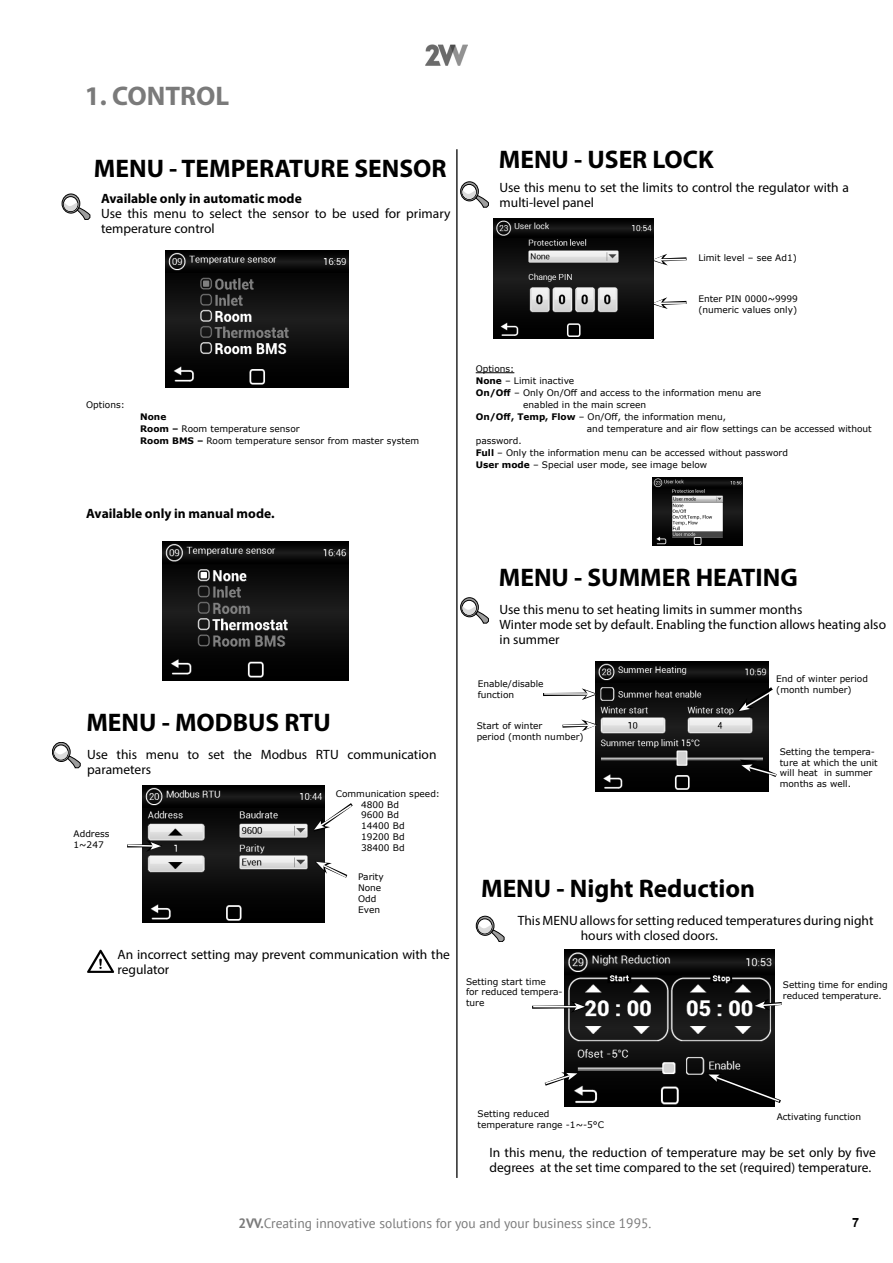
<style>
.page{position:relative;width:893px;height:1263px;background:#fff}
.page>*{position:absolute;margin:0;border:0;box-sizing:border-box;transform-origin:0 0}
.t1{font:700 27px "Myriad Pro";color:#7a7a7a}
.t2{font:700 25.5px "Myriad Pro";color:#000}
.t3{font:13.5px/15px "Myriad Pro";color:#000}
.t4{font:13.5px "PT Sans";color:#7a7a7a}
.t5{font:700 13.5px "Myriad Pro";color:#000}
.t6{font:700 12.75px "Arial";color:#000}
.t7{font:9px/10.8px "Verdana";color:#000}
.s1{font-weight:700}
</style>
<div class="page">
<img style="left:425px;top:45px;width:43px;height:21px">
<img style="left:595px;top:661px;width:173px;height:130px">
<img style="left:142px;top:785px;width:183px;height:137px">
<svg style="left:52px;top:742px;width:18px;height:19px"></svg>
<div style="left:52px;top:742px;width:18px;height:20px;border:1px solid #000;border-radius:50%"></div>
<div style="left:53px;top:745px;width:15px;height:15px;border:1px solid #000;border-radius:50%"></div>
<svg style="left:54px;top:748px;width:27px;height:20px"></svg>
<svg style="left:127px;top:840px;width:35px;height:12px"></svg>
<svg style="left:315px;top:862px;width:33px;height:18px"></svg>
<svg style="left:314px;top:800px;width:39px;height:32px"></svg>
<svg style="left:87px;top:950px;width:27px;height:23px"></svg>
<svg style="left:62px;top:194px;width:18px;height:19px"></svg>
<div style="left:62px;top:194px;width:18px;height:19px;border:1px solid #000;border-radius:50%"></div>
<svg style="left:63px;top:197px;width:15px;height:14px"></svg>
<div style="left:63px;top:196px;width:15px;height:16px;border:1px solid #000;border-radius:50%"></div>
<svg style="left:64px;top:200px;width:26px;height:20px"></svg>
<img style="left:165px;top:250px;width:183px;height:138px">
<img style="left:163px;top:541px;width:185px;height:139px">
<hr style="left:456px;top:149px;width:1px;height:1029px;background:#000">
<svg style="left:461px;top:182px;width:17px;height:19px"></svg>
<div style="left:460px;top:181px;width:19px;height:20px;border:1px solid #000;border-radius:50%"></div>
<svg style="left:462px;top:184px;width:14px;height:15px"></svg>
<div style="left:462px;top:184px;width:15px;height:16px;border:1px solid #000;border-radius:50%"></div>
<svg style="left:462px;top:188px;width:27px;height:20px"></svg>
<svg style="left:461px;top:598px;width:17px;height:19px"></svg>
<div style="left:460px;top:597px;width:19px;height:20px;border:1px solid #000;border-radius:50%"></div>
<svg style="left:462px;top:600px;width:14px;height:15px"></svg>
<div style="left:462px;top:600px;width:15px;height:15px;border:1px solid #000;border-radius:50%"></div>
<svg style="left:462px;top:604px;width:27px;height:19px"></svg>
<svg style="left:654px;top:254px;width:33px;height:11px"></svg>
<svg style="left:654px;top:297px;width:33px;height:12px"></svg>
<hr style="left:476px;top:372px;width:38px;height:1px;background:#000">
<svg style="left:737px;top:684px;width:36px;height:27px"></svg>
<svg style="left:562px;top:719px;width:36px;height:12px"></svg>
<hr style="left:543px;top:693px;width:44px;height:3px;background:#000">
<hr style="left:544px;top:693px;width:44px;height:2px;background:#fff">
<svg style="left:582px;top:688px;width:16px;height:12px"></svg>
<img style="left:493px;top:218px;width:161px;height:121px">
<img style="left:652px;top:477px;width:91px;height:68px">
<svg style="left:740px;top:760px;width:37px;height:20px"></svg>
<svg style="left:476px;top:916px;width:18px;height:19px"></svg>
<div style="left:476px;top:916px;width:18px;height:20px;border:1px solid #000;border-radius:50%"></div>
<svg style="left:478px;top:919px;width:14px;height:15px"></svg>
<div style="left:477px;top:918px;width:15px;height:16px;border:1px solid #000;border-radius:50%"></div>
<svg style="left:478px;top:922px;width:26px;height:20px"></svg>
<img style="left:565px;top:950px;width:209px;height:157px">
<svg style="left:532px;top:1005px;width:39px;height:4px"></svg>
<hr style="left:533px;top:1006px;width:44px;height:1px;background:#fff">
<svg style="left:571px;top:1001px;width:16px;height:12px"></svg>
<svg style="left:753px;top:999px;width:29px;height:11px"></svg>
<svg style="left:705px;top:1073px;width:76px;height:32px;background:#222"></svg>
<svg style="left:544px;top:1072px;width:34px;height:16px"></svg>
<h1 class="t1" style="left:85px;top:79px;width:146px">1. CONTROL</h1>
<h2 class="t2" style="left:94px;top:151px;width:354px">MENU - TEMPERATURE SENSOR</h2>
<h3 class="t5" style="left:101px;top:190px;width:202px">Available only in automatic mode</h3>
<h3 class="t3" style="left:101px;top:206px;width:351px">Use this menu to select the sensor to be used for primary temperature control</h3>
<h2 class="t2" style="left:499px;top:143px;width:216px">MENU - USER LOCK</h2>
<h3 class="t3" style="left:500px;top:180px;width:351px">Use this menu to set the limits to control the regulator with a multi-level panel</h3>
<p class="t7" style="left:698px;top:252px;width:100px">Limit level – see Ad1)</p>
<p class="t7" style="left:698px;top:293px;width:101px">Enter PIN 0000~9999 (numeric values only)</p>
<p class="t7" style="left:86px;top:399px;width:40px">Options:</p>
<p class="t7" style="left:140px;top:410px;width:281px;line-height:12px"><span class="s1">None<br>Room –</span> Room temperature sensor<br><span class="s1">Room BMS –</span> Room temperature sensor from master system</p>
<h3 class="t5" style="left:86px;top:504px;width:190px">Available only in manual mode.</h3>
<p class="t7" style="left:476px;top:363px;width:40px">Options:</p>
<p class="t7" style="left:476px;top:375px;width:100px"><span class="s1">None</span> – Limit inactive</p>
<p class="t7" style="left:476px;top:387px;width:287px"><span class="s1">On/Off</span> – Only On/Off and access to the information menu are</p>
<p class="t7" style="left:523px;top:399px;width:124px">enabled in the main screen</p>
<p class="t7" style="left:476px;top:411px;width:252px"><span class="s1">On/Off, Temp, Flow</span> – On/Off, the information menu,</p>
<p class="t7" style="left:587px;top:423px;width:286px">and temperature and air flow settings can be accessed without</p>
<p class="t7" style="left:476px;top:435px;width:47px">password.</p>
<p class="t7" style="left:476px;top:447px;width:314px"><span class="s1">Full</span> – Only the information menu can be accessed without password</p>
<p class="t7" style="left:476px;top:459px;width:233px"><span class="s1">User mode</span> – Special user mode, see image below</p>
<h2 class="t2" style="left:86px;top:706px;width:246px">MENU - MODBUS RTU</h2>
<h3 class="t3" style="left:87px;top:747px;width:351px">Use this menu to set the Modbus RTU communication parameters</h3>
<p class="t7" style="left:74px;top:828px;width:37px">Address<br>1~247</p>
<p class="t7" style="left:361px;top:788px;width:80px;text-indent:-25px">Communication speed:<br>4800 Bd<br>9600 Bd<br>14400 Bd<br>19200 Bd<br>38400 Bd</p>
<p class="t7" style="left:358px;top:871px;width:27px">Parity<br>None<br>Odd<br>Even</p>
<h3 class="t3" style="left:117px;top:947px;width:334px">An incorrect setting may prevent communication with the regulator</h3>
<h2 class="t2" style="left:499px;top:561px;width:300px">MENU - SUMMER HEATING</h2>
<h3 class="t3" style="left:500px;top:602px;width:388px">Use this menu to set heating limits in summer months<br>Winter mode set by default. Enabling the function allows heating also in summer</h3>
<p class="t7" style="left:478px;top:678px;width:67px">Enable/disable function</p>
<p class="t7" style="left:477px;top:720px;width:108px">Start of winter<br>period (month number)</p>
<p class="t7" style="left:776px;top:674px;width:93px">End of winter period (month number)</p>
<p class="t7" style="left:780px;top:746px;width:100px">Setting the tempera&shy;ture at which the unit will heat in summer months as well.</p>
<h2 class="t2" style="left:481px;top:871px;width:276px">MENU - Night Reduction</h2>
<h3 class="t3" style="left:581px;top:913px;width:294px;text-indent:-63px">This MENU allows for setting reduced temperatures during night hours with closed doors.</h3>
<p class="t7" style="left:466px;top:976px;width:98px">Setting start time<br>for reduced tempera&shy;ture</p>
<p class="t7" style="left:783px;top:979px;width:106px">Setting time for ending reduced temperature.</p>
<p class="t7" style="left:478px;top:1108px;width:128px">Setting reduced temperature range -1~-5°C</p>
<p class="t7" style="left:777px;top:1111px;width:86px">Activating function</p>
<h3 class="t3" style="left:489px;top:1144px;width:388px">In this menu, the reduction of temperature may be set only by five degrees at the set time compared to the set (required) temperature.</h3>
<h3 class="t4" style="left:238px;top:1215px;width:414px"><span class="s1">2VV.</span>Creating innovative solutions for you and your business since 1995.</h3>
<h3 class="t6" style="left:852px;top:1214px;width:9px">7</h3>
</div>
